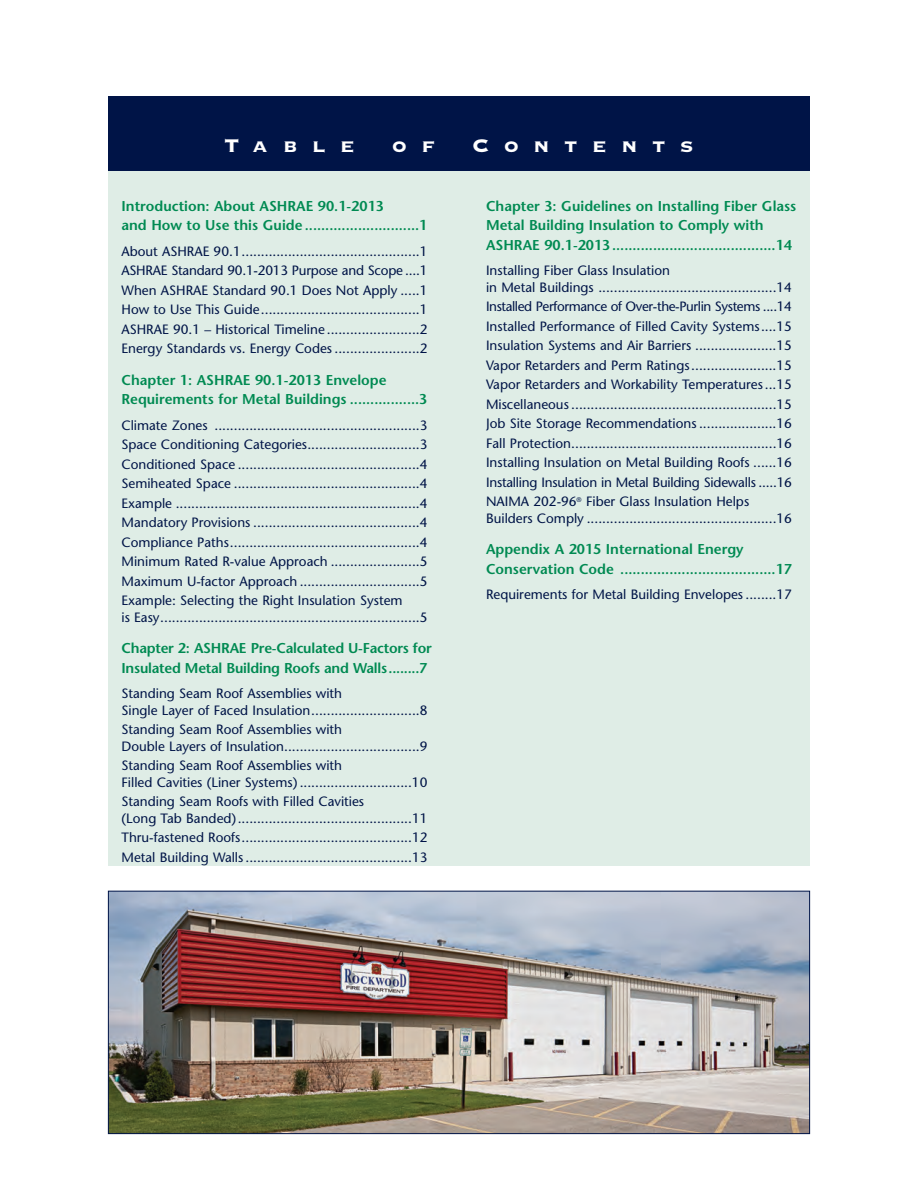
<style>
.page{position:relative;width:918px;height:1188px;background:#fff}
.page>*{position:absolute;margin:0;border:0;box-sizing:border-box;transform-origin:0 0}
.t1{font:24px "Copperplate Thirty Three BC";letter-spacing:.61em;color:#fff}
.t2{font:600 14.25px/19.5px "Stone Sans";color:#008a52}
.t3{font:13.5px/19.5px "Stone Sans";color:#001447}
</style>
<div class="page">
<div style="left:108px;top:170px;width:702px;height:696px;background:#dfede6"></div>
<div style="left:108px;top:96px;width:702px;height:74px;background:#001447"></div>
<img style="left:110px;top:893px;width:698px;height:239px">
<div style="left:108px;top:891px;width:702px;height:243px;border:1px solid #001447"></div>
<h1 class="t1" style="left:225px;top:130px;width:132px">Table</h1>
<h1 class="t1" style="left:392px;top:130px;width:44px">o f</h1>
<h1 class="t1" style="left:472px;top:130px;width:223px">Contents</h1>
<p class="t2" style="left:122px;top:198px;width:307px">Introduction: About ASHRAE 90.1-2013<br>and How to Use this Guide ............................1</p>
<p class="t3" style="left:122px;top:243px;width:308px;text-align:justify">About ASHRAE 90.1..............................................1<br>ASHRAE Standard 90.1-2013 Purpose and Scope ....1<br>When ASHRAE Standard 90.1 Does Not Apply .....1<br>How to Use This Guide.........................................1<br>ASHRAE 90.1 – Historical Timeline........................2<br>Energy Standards vs. Energy Codes ......................2</p>
<p class="t2" style="left:122px;top:372px;width:308px">Chapter 1: ASHRAE 90.1-2013 Envelope<br>Requirements for Metal Buildings .................3</p>
<p class="t3" style="left:122px;top:417px;width:308px;text-align:justify">Climate Zones .....................................................3<br>Space Conditioning Categories.............................3<br>Conditioned Space ...............................................4<br>Semiheated Space ................................................4<br>Example ...............................................................4<br>Mandatory Provisions ...........................................4<br>Compliance Paths.................................................4<br>Minimum Rated R-value Approach .......................5<br>Maximum U-factor Approach ...............................5<br>Example: Selecting the Right Insulation System</p>
<p class="t3" style="left:122px;top:609px;width:308px">is Easy...................................................................5</p>
<p class="t2" style="left:122px;top:640px;width:312px">Chapter 2: ASHRAE Pre-Calculated U-Factors for<br>Insulated Metal Building Roofs and Walls........7</p>
<p class="t3" style="left:122px;top:687px;width:308px;line-height:16.5px">Standing Seam Roof Assemblies with<br>Single Layer of Faced Insulation............................8</p>
<p class="t3" style="left:122px;top:723px;width:308px;line-height:16.5px">Standing Seam Roof Assemblies with<br>Double Layers of Insulation...................................9</p>
<p class="t3" style="left:122px;top:759px;width:307px;line-height:16.5px">Standing Seam Roof Assemblies with<br>Filled Cavities (Liner Systems) .............................10</p>
<p class="t3" style="left:122px;top:795px;width:308px;line-height:16.5px">Standing Seam Roofs with Filled Cavities<br>(Long Tab Banded).............................................11</p>
<p class="t3" style="left:122px;top:829px;width:308px">Thru-fastened Roofs............................................12<br>Metal Building Walls ...........................................13</p>
<p class="t2" style="left:486px;top:198px;width:312px">Chapter 3: Guidelines on Installing Fiber Glass<br>Metal Building Insulation to Comply with<br>ASHRAE 90.1-2013........................................14</p>
<p class="t3" style="left:486px;top:264px;width:307px;line-height:16.5px">Installing Fiber Glass Insulation<br>in Metal Buildings ..............................................14</p>
<p class="t3" style="left:486px;top:298px;width:308px;text-align:justify">Installed Performance of Over-the-Purlin Systems ....14<br>Installed Performance of Filled Cavity Systems....15<br>Insulation Systems and Air Barriers .....................15<br>Vapor Retarders and Perm Ratings......................15<br>Vapor Retarders and Workability Temperatures...15<br>Miscellaneous .....................................................15<br>Job Site Storage Recommendations ....................16<br>Fall Protection.....................................................16<br>Installing Insulation on Metal Building Roofs ......16<br>Installing Insulation in Metal Building Sidewalls .....16<br>NAIMA 202-96<sup>®</sup> Fiber Glass Insulation Helps</p>
<p class="t3" style="left:486px;top:510px;width:307px">Builders Comply .................................................16</p>
<p class="t2" style="left:486px;top:541px;width:308px">Appendix A 2015 International Energy<br>Conservation Code ......................................17</p>
<p class="t3" style="left:486px;top:586px;width:307px">Requirements for Metal Building Envelopes ........17</p>
</div>
